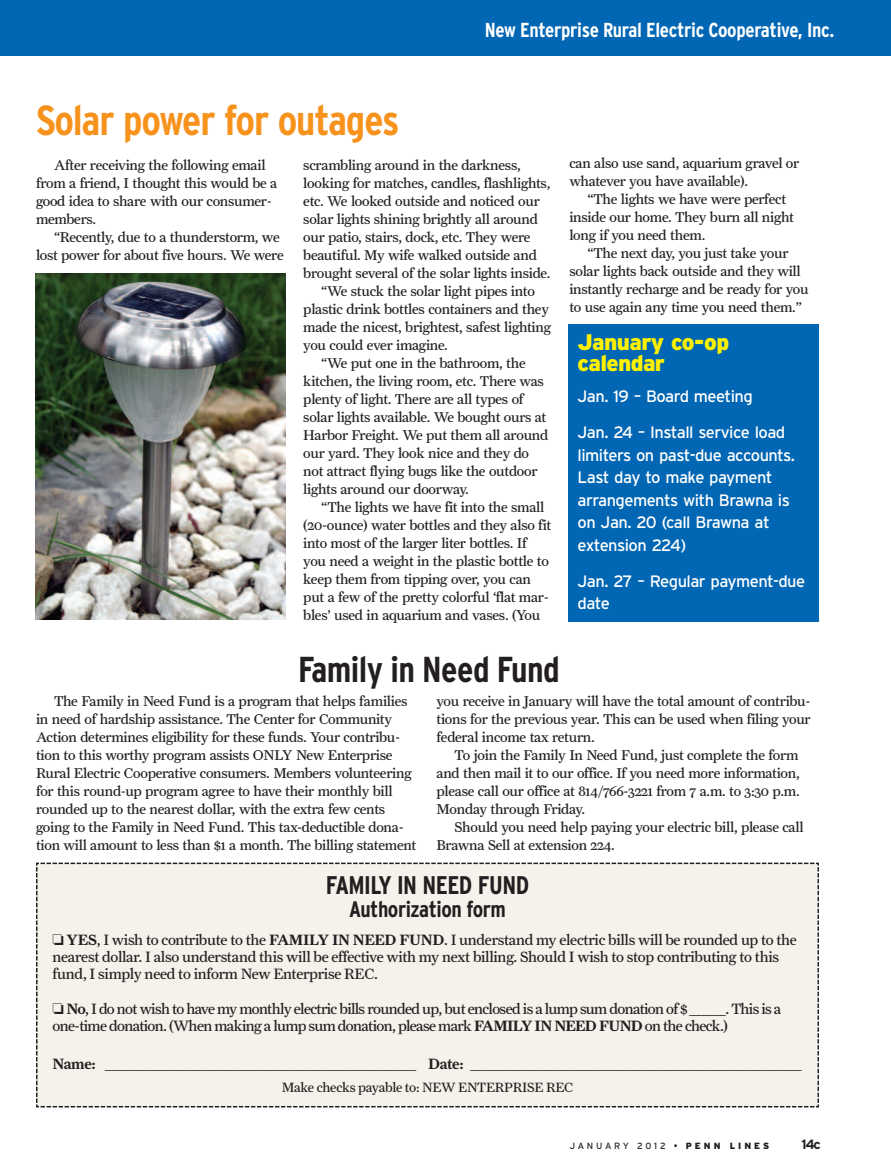
<style>
.page{position:relative;width:891px;height:1175px;background:#fff}
.page>*{position:absolute;margin:0;border:0;box-sizing:border-box;transform-origin:0 0}
.t1{font:700 condensed 42px "Interstate";letter-spacing:-.025em;color:#f7931d}
.t2{font:700 condensed 36px "Interstate";letter-spacing:-.015em;color:#231f20}
.t3{font:700 condensed 25.5px "Interstate";letter-spacing:-.02em;color:#231f20}
.t4{font:900 22.5px/21px "Interstate";letter-spacing:-.03em;color:#fff101}
.t5{font:700 condensed 22.5px "Interstate";letter-spacing:-.02em;color:#231f20}
.t6{font:700 condensed 20.25px "Interstate";letter-spacing:-.015em;color:#fff}
.t7{font:16.5px/22.5px "Interstate";letter-spacing:-.035em;color:#fff}
.t8{font:15px/17.2px "Farnham Text";letter-spacing:-.025em;color:#231f20}
.t9{font:14.25px/18px "Farnham Text";letter-spacing:-.015em;color:#231f20}
.t10{font:13.5px "Farnham Text";letter-spacing:-.015em;color:#231f20}
.t11{font:700 13.5px "Interstate";color:#231f20}
.t12{font:9px "Interstate";letter-spacing:.31em;color:#231f20}
.s1{font-family:"Farnham Text Semi"}
.s2{font-weight:900}
</style>
<div class="page">
<div style="left:0;top:0;width:891px;height:56px;background:#0166b3"></div>
<div style="left:36px;top:862px;width:783px;height:246px;background:#f5f2eb"></div>
<img style="left:35px;top:273px;width:251px;height:346px">
<div style="left:569px;top:324px;width:250px;height:297px;background:#0166b3"></div>
<h3 class="t6" style="left:485px;top:18px;width:351px">New Enterprise Rural Electric Cooperative, Inc.</h3>
<h1 class="t1" style="left:36px;top:95px;width:365px">Solar power for outages</h1>
<p class="t9" style="left:36px;top:156px;width:243px;text-indent:18px">After receiving the following email from a friend, I thought this would be a good idea to share with our consumer&shy;members.</p>
<p class="t9" style="left:36px;top:228px;width:249px;text-align:right">“Recently, due to a thunderstorm, we lost power for about five hours. We were</p>
<p class="t9" style="left:303px;top:156px;width:219px">scrambling around in the darkness,</p>
<p class="t9" style="left:303px;top:174px;width:249px">looking for matches, candles, flashlights,</p>
<p class="t9" style="left:303px;top:192px;width:238px">etc. We looked outside and noticed our</p>
<p class="t9" style="left:303px;top:210px;width:236px">solar lights shining brightly all around</p>
<p class="t9" style="left:303px;top:228px;width:229px">our patio, stairs, dock, etc. They were</p>
<p class="t9" style="left:303px;top:246px;width:235px">beautiful. My wife walked outside and</p>
<p class="t9" style="left:303px;top:264px;width:249px">brought several of the solar lights inside.</p>
<p class="t9" style="left:321px;top:282px;width:215px">“We stuck the solar light pipes into</p>
<p class="t9" style="left:303px;top:300px;width:247px">plastic drink bottles containers and they</p>
<p class="t9" style="left:303px;top:318px;width:249px">made the nicest, brightest, safest lighting</p>
<p class="t9" style="left:303px;top:336px;width:146px">you could ever imagine.</p>
<p class="t9" style="left:321px;top:354px;width:206px">“We put one in the bathroom, the</p>
<p class="t9" style="left:303px;top:372px;width:242px">kitchen, the living room, etc. There was</p>
<p class="t9" style="left:303px;top:390px;width:222px">plenty of light. There are all types of</p>
<p class="t9" style="left:303px;top:408px;width:245px">solar lights available. We bought ours at</p>
<p class="t9" style="left:303px;top:426px;width:247px">Harbor Freight. We put them all around</p>
<p class="t9" style="left:303px;top:444px;width:227px">our yard. They look nice and they do</p>
<p class="t9" style="left:303px;top:462px;width:236px">not attract flying bugs like the outdoor</p>
<p class="t9" style="left:303px;top:480px;width:167px">lights around our doorway.</p>
<p class="t9" style="left:321px;top:498px;width:225px">“The lights we have fit into the small</p>
<p class="t9" style="left:303px;top:516px;width:249px">(20-ounce) water bottles and they also fit</p>
<p class="t9" style="left:303px;top:534px;width:225px">into most of the larger liter bottles. If</p>
<p class="t9" style="left:303px;top:552px;width:247px">you need a weight in the plastic bottle to</p>
<p class="t9" style="left:303px;top:570px;width:229px">keep them from tipping over, you can</p>
<p class="t9" style="left:303px;top:588px;width:247px">put a few of the pretty colorful ‘flat mar-</p>
<p class="t9" style="left:303px;top:606px;width:238px">bles’ used in aquarium and vases. (You</p>
<p class="t9" style="left:569px;top:154px;width:231px">can also use sand, aquarium gravel or whatever you have available).</p>
<p class="t9" style="left:569px;top:190px;width:226px;text-indent:18px">“The lights we have were perfect inside our home. They burn all night long if you need them.</p>
<p class="t9" style="left:569px;top:244px;width:241px;text-align:center">“The next day, you just take your<br>solar lights back outside and they will instantly recharge and be ready for you to use again any time you need them.”</p>
<h3 class="t4" style="left:578px;top:331px;width:153px">January co-op calendar</h3>
<p class="t7" style="left:578px;top:379px;width:209px;line-height:36px">Jan. 19 – Board meeting<br>Jan. 24 – Install service load</p>
<p class="t7" style="left:578px;top:444px;width:219px">limiters on past-due accounts.<br>Last day to make payment arrangements with Brawna is on Jan. 20 (call Brawna at extension 224)</p>
<p class="t7" style="left:578px;top:570px;width:229px">Jan. 27 – Regular payment-due date</p>
<h2 class="t2" style="left:298px;top:648px;width:263px">Family in Need Fund</h2>
<p class="t9" style="left:36px;top:692px;width:382px;text-indent:18px">The Family in Need Fund is a program that helps families in need of hardship assistance. The Center for Community Action determines eligibility for these funds. Your contribu&shy;tion to this worthy program assists ONLY New Enterprise Rural Electric Cooperative consumers. Members volunteering for this round-up program agree to have their monthly bill rounded up to the nearest dollar, with the extra few cents going to the Family in Need Fund. This tax-deductible dona&shy;tion will amount to less than $1 a month. The billing statement</p>
<p class="t9" style="left:437px;top:692px;width:376px;text-align:justify">you receive in January will have the total amount of contribu&shy;tions for the previous year. This can be used when filing your federal income tax return.</p>
<p class="t9" style="left:437px;top:746px;width:365px;text-align:justify;text-indent:18px">To join the Family In Need Fund, just complete the form and then mail it to our office. If you need more information, please call our office at 814/766-3221 from 7 a.m. to 3:30 p.m.<br>Monday through Friday.</p>
<p class="t9" style="left:437px;top:818px;width:368px;text-indent:18px">Should you need help paying your electric bill, please call<br>Brawna Sell at extension 224.</p>
<h3 class="t3" style="left:326px;top:870px;width:205px">FAMILY IN NEED FUND</h3>
<h3 class="t5" style="left:349px;top:895px;width:158px">Authorization form</h3>
<p class="t8" style="left:52px;top:931px;width:746px">□ <span class="s1">YES</span>, I wish to contribute to the <span class="s1">FAMILY IN NEED FUND</span>. I understand my electric bills will be rounded up to the nearest dollar. I also understand this will be effective with my next billing. Should I wish to stop contributing to this fund, I simply need to inform New Enterprise REC.</p>
<p class="t8" style="left:53px;top:1000px;width:730px">□ <span class="s1">No</span>, I do not wish to have my monthly electric bills rounded up, but enclosed is a lump sum donation of $ ________. This is a one-time donation. (When making a lump sum donation, please mark <span class="s1">FAMILY IN NEED FUND</span> on the check.)</p>
<p class="t8" style="left:53px;top:1055px;width:751px"><span class="s1">Name:</span> _____________________________________________________________ <span class="s1">Date:</span> _________________________________________________________________</p>
<p class="t10" style="left:282px;top:1079px;width:293px">Make checks payable to: NEW ENTERPRISE REC</p>
<p class="t12" style="left:570px;top:1140px;width:201px">JANUARY 2012 • <span class="s2">PENN LINES</span></p>
<p class="t11" style="left:801px;top:1136px;width:21px">14c</p>
</div>
